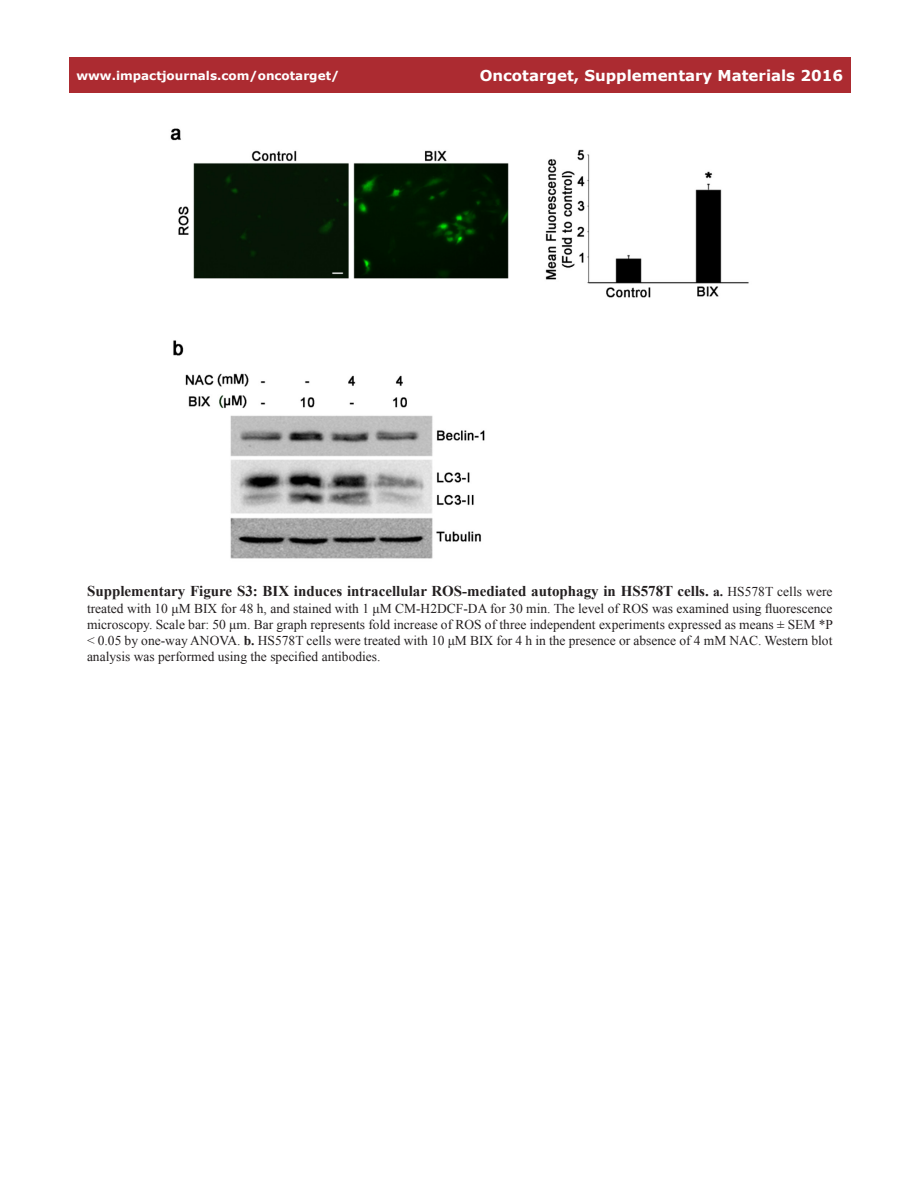
<style>
.page{position:relative;width:918px;height:1188px;background:#fff}
.page>*{position:absolute;margin:0;border:0;box-sizing:border-box;transform-origin:0 0}
.figuretext{font:700 15px "Times New Roman";color:#231f20}
.t1{font:700 15px "Verdana";color:#fff}
.figuretext-2{font:13.5px/16.2px "Times New Roman";color:#231f20;text-align:justify}
.t2{font:700 12px "Verdana";color:#fff}
.s1{font-size:13.5px}
.s2{font-weight:400;font-size:13.5px}
.s3{font-weight:700}
</style>
<div class="page">
<div style="left:69px;top:57px;width:781px;height:36px;background:#ac2b31"></div>
<img style="left:170px;top:128px;width:579px;height:431px">
<p class="t2" style="left:76px;top:67px;width:264px">www.impactjournals.com/oncotarget/</p>
<p class="t1" style="left:480px;top:65px;width:365px">Oncotarget, Supplementary Materials 2016</p>
<p class="figuretext" style="left:87px;top:581px;width:747px">Supplementary Figure S3: BIX induces intracellular ROS-mediated autophagy in HS578T cells. <span class="s1">a.</span> <span class="s2">HS578T cells were</span></p>
<p class="figuretext-2" style="left:87px;top:600px;width:747px">treated with 10 μM BIX for 48 h, and stained with 1 μM CM-H2DCF-DA for 30 min. The level of ROS was examined using fluorescence microscopy. Scale bar: 50 μm. Bar graph represents fold increase of ROS of three independent experiments expressed as means ± SEM *P &lt; 0.05 by one-way ANOVA. <span class="s3">b.</span> HS578T cells were treated with 10 μM BIX for 4 h in the presence or absence of 4 mM NAC. Western blot analysis was performed using the specified antibodies.</p>
</div>
